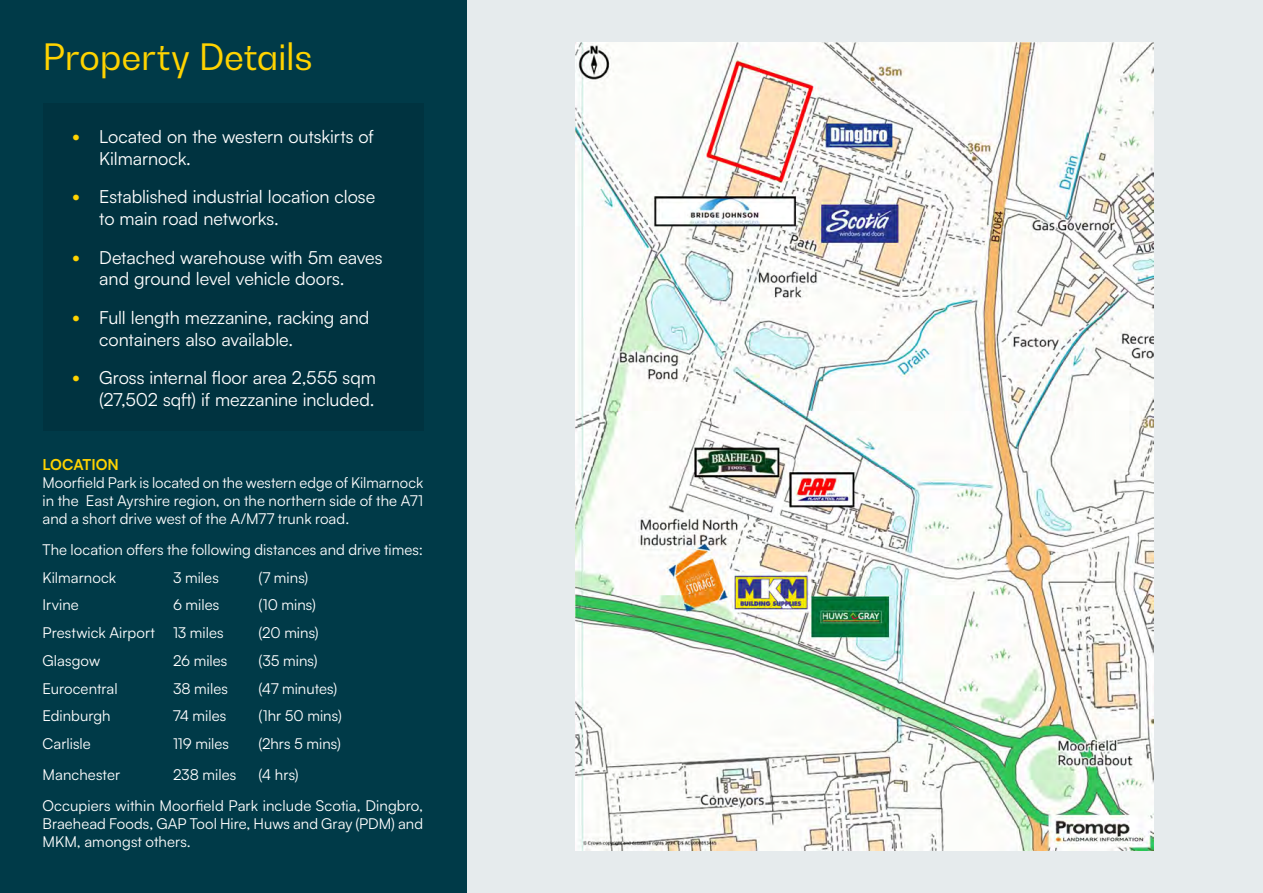
<style>
.page{position:relative;width:1263px;height:893px;background:#fff}
.page>*{position:absolute;margin:0;border:0;box-sizing:border-box;transform-origin:0 0}
._05-_TITLE_HEAD{font:36px "Bw Gradual DEMO";letter-spacing:-.01em;color:#ffd300}
.t1{font:18px/21.6px "Satoshi";letter-spacing:-.005em;color:#fff}
._08-_BODY_TEXT{font:15px/18px "Satoshi";letter-spacing:.005em;color:#fff;text-align:justify}
._07-_COL_HEAD{font:700 15px "Satoshi";letter-spacing:-.005em;color:#ffd300}
.s1{font-size:21px;color:#ffd300}
</style>
<div class="page">
<div style="left:0;top:0;width:466px;height:893px;background:#003a48"></div>
<div style="left:466px;top:0;width:797px;height:893px;background:#e6ebed"></div>
<div style="left:43px;top:103px;width:380px;height:328px;background:#003340"></div>
<img style="left:576px;top:43px;width:577px;height:807px">
<p class="_05-_TITLE_HEAD" style="left:43px;top:34px;width:272px">Property Details</p>
<p class="t1" style="left:99px;top:125px;width:276px;text-indent:-27px"><span class="s1">•</span> Located on the western outskirts of<br>Kilmarnock.</p>
<p class="t1" style="left:99px;top:185px;width:277px;text-indent:-27px"><span class="s1">•</span> Established industrial location close to main road networks.</p>
<p class="t1" style="left:99px;top:246px;width:285px;text-indent:-27px"><span class="s1">•</span> Detached warehouse with 5m eaves and ground level vehicle doors.</p>
<p class="t1" style="left:99px;top:306px;width:272px;text-indent:-27px"><span class="s1">•</span> Full length mezzanine, racking and containers also available.</p>
<p class="t1" style="left:72px;top:366px;width:305px;text-align:right"><span class="s1">•</span> Gross internal floor area 2,555 sqm (27,502 sqft) if mezzanine included.</p>
<p class="_07-_COL_HEAD" style="left:43px;top:454px;width:78px">LOCATION</p>
<p class="_08-_BODY_TEXT" style="left:43px;top:473px;width:382px">Moorfield Park is located on the western edge of Kilmarnock in the East Ayrshire region, on the northern side of the A71 and a short drive west of the A/M77 trunk road.</p>
<p class="_08-_BODY_TEXT" style="left:43px;top:540px;width:382px">The location offers the following distances and drive times:</p>
<p class="_08-_BODY_TEXT" style="left:43px;top:568px;width:75px">Kilmarnock</p>
<p class="_08-_BODY_TEXT" style="left:173px;top:568px;width:47px">3 miles</p>
<p class="_08-_BODY_TEXT" style="left:259px;top:568px;width:51px">(7 mins)</p>
<p class="_08-_BODY_TEXT" style="left:43px;top:595px;width:38px">Irvine</p>
<p class="_08-_BODY_TEXT" style="left:173px;top:595px;width:48px">6 miles</p>
<p class="_08-_BODY_TEXT" style="left:259px;top:595px;width:59px">(10 mins)</p>
<p class="_08-_BODY_TEXT" style="left:43px;top:623px;width:183px">Prestwick Airport 13 miles</p>
<p class="_08-_BODY_TEXT" style="left:259px;top:623px;width:62px">(20 mins)</p>
<p class="_08-_BODY_TEXT" style="left:43px;top:651px;width:59px">Glasgow</p>
<p class="_08-_BODY_TEXT" style="left:173px;top:651px;width:56px">26 miles</p>
<p class="_08-_BODY_TEXT" style="left:259px;top:651px;width:61px">(35 mins)</p>
<p class="_08-_BODY_TEXT" style="left:43px;top:679px;width:77px">Eurocentral</p>
<p class="_08-_BODY_TEXT" style="left:173px;top:679px;width:57px">38 miles</p>
<p class="_08-_BODY_TEXT" style="left:259px;top:679px;width:80px">(47 minutes)</p>
<p class="_08-_BODY_TEXT" style="left:43px;top:706px;width:70px">Edinburgh</p>
<p class="_08-_BODY_TEXT" style="left:173px;top:706px;width:55px">74 miles</p>
<p class="_08-_BODY_TEXT" style="left:259px;top:706px;width:85px">(1hr 50 mins)</p>
<p class="_08-_BODY_TEXT" style="left:43px;top:734px;width:50px">Carlisle</p>
<p class="_08-_BODY_TEXT" style="left:173px;top:734px;width:58px">119 miles</p>
<p class="_08-_BODY_TEXT" style="left:259px;top:734px;width:84px">(2hrs 5 mins)</p>
<p class="_08-_BODY_TEXT" style="left:43px;top:765px;width:79px">Manchester</p>
<p class="_08-_BODY_TEXT" style="left:173px;top:765px;width:65px">238 miles</p>
<p class="_08-_BODY_TEXT" style="left:259px;top:765px;width:42px">(4 hrs)</p>
<p class="_08-_BODY_TEXT" style="left:43px;top:796px;width:382px">Occupiers within Moorfield Park include Scotia, Dingbro, Braehead Foods, GAP Tool Hire, Huws and Gray (PDM) and MKM, amongst others.</p>
</div>
